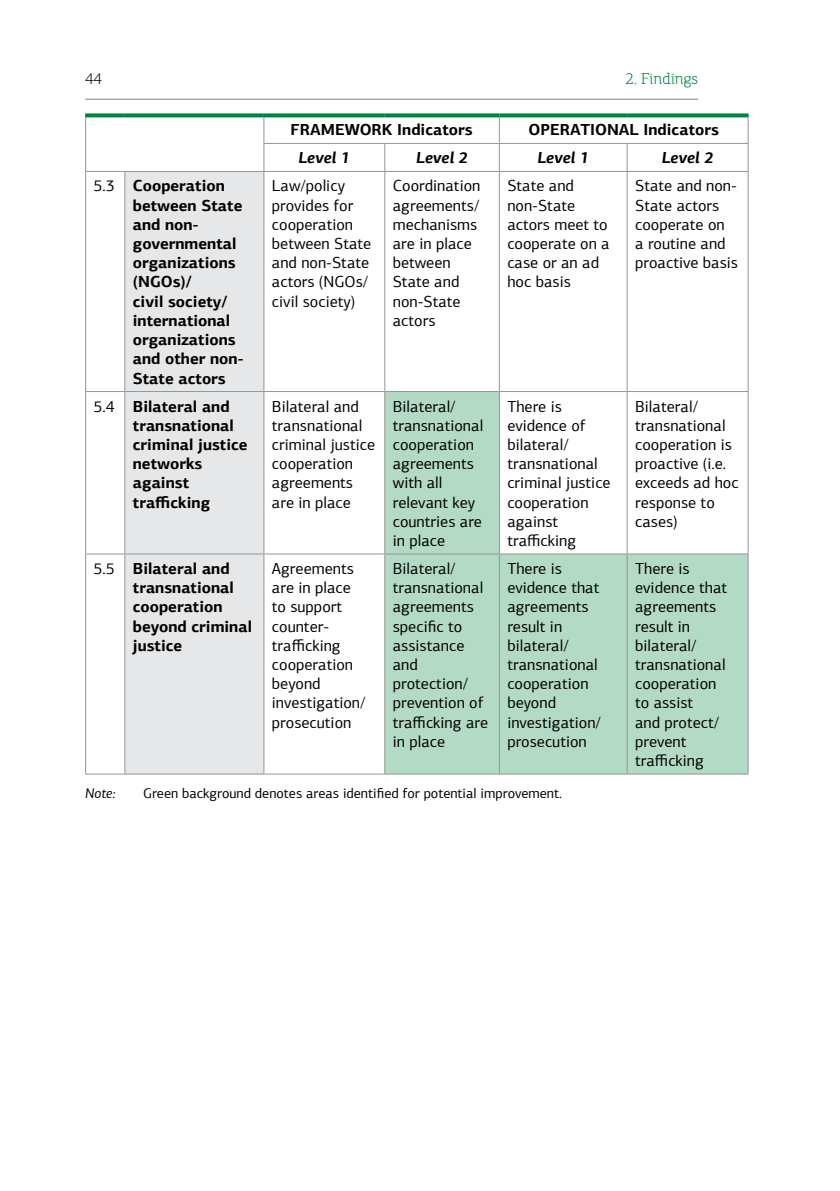
<style>
.page{position:relative;width:840px;height:1191px;background:#fff}
.page>*{position:absolute;margin:0;border:0;box-sizing:border-box;transform-origin:0 0}
.t1{font:16px/19.2px "PF Agora Sans Pro";color:#000}
.t2{font:700 16px/19.2px "PF Agora Sans Pro";color:#000}
.t3{font:italic 700 16px "PF Agora Sans Pro";color:#000}
.t4{font:300 16px "PF Agora Slab Pro";color:#00833e}
.t5{font:300 16px "PF Agora Sans Pro";color:#000}
.t6{font:14px "PF Agora Sans Pro";color:#000}
.t7{font:italic 14px "PF Agora Sans Pro";color:#000}
.s1{font-weight:400}
</style>
<div class="page">
<hr style="left:85px;top:99px;width:612px;height:1px;background:#808285">
<div style="left:125px;top:172px;width:138px;height:601px;background:#e6e7e8"></div>
<svg style="left:385px;top:392px;width:362px;height:381px;fill:#b3dac5"></svg>
<svg style="left:85px;top:117px;width:1px;height:54px"></svg>
<hr style="left:263px;top:143px;width:121px;height:1px;background:#939598">
<svg style="left:263px;top:117px;width:1px;height:54px"></svg>
<hr style="left:384px;top:143px;width:115px;height:1px;background:#939598">
<svg style="left:384px;top:144px;width:1px;height:27px"></svg>
<hr style="left:499px;top:143px;width:127px;height:1px;background:#939598">
<svg style="left:498px;top:117px;width:1px;height:54px"></svg>
<hr style="left:626px;top:143px;width:122px;height:1px;background:#939598">
<svg style="left:626px;top:144px;width:1px;height:27px"></svg>
<svg style="left:747px;top:117px;width:1px;height:54px"></svg>
<hr style="left:85px;top:172px;width:1px;height:219px;background:#939598">
<hr style="left:124px;top:172px;width:1px;height:219px;background:#939598">
<hr style="left:264px;top:171px;width:120px;height:1px;background:#939598">
<hr style="left:263px;top:172px;width:1px;height:219px;background:#939598">
<hr style="left:384px;top:171px;width:115px;height:1px;background:#939598">
<hr style="left:384px;top:172px;width:1px;height:219px;background:#939598">
<hr style="left:499px;top:171px;width:127px;height:1px;background:#939598">
<hr style="left:498px;top:172px;width:1px;height:219px;background:#939598">
<hr style="left:626px;top:171px;width:122px;height:1px;background:#939598">
<hr style="left:626px;top:172px;width:1px;height:219px;background:#939598">
<hr style="left:747px;top:172px;width:1px;height:219px;background:#939598">
<hr style="left:85px;top:391px;width:40px;height:1px;background:#939598">
<hr style="left:85px;top:392px;width:1px;height:161px;background:#939598">
<hr style="left:125px;top:391px;width:139px;height:1px;background:#939598">
<hr style="left:124px;top:392px;width:1px;height:161px;background:#939598">
<hr style="left:264px;top:391px;width:120px;height:1px;background:#939598">
<hr style="left:263px;top:392px;width:1px;height:161px;background:#939598">
<hr style="left:384px;top:391px;width:115px;height:1px;background:#939598">
<hr style="left:384px;top:392px;width:1px;height:161px;background:#939598">
<hr style="left:499px;top:391px;width:127px;height:1px;background:#939598">
<hr style="left:498px;top:392px;width:1px;height:161px;background:#939598">
<hr style="left:626px;top:391px;width:122px;height:1px;background:#939598">
<hr style="left:626px;top:392px;width:1px;height:161px;background:#939598">
<hr style="left:747px;top:392px;width:1px;height:161px;background:#939598">
<hr style="left:85px;top:553px;width:40px;height:1px;background:#939598">
<hr style="left:85px;top:554px;width:1px;height:219px;background:#939598">
<hr style="left:125px;top:553px;width:139px;height:1px;background:#939598">
<hr style="left:124px;top:554px;width:1px;height:219px;background:#939598">
<hr style="left:264px;top:553px;width:120px;height:1px;background:#939598">
<hr style="left:263px;top:554px;width:1px;height:219px;background:#939598">
<hr style="left:384px;top:553px;width:115px;height:1px;background:#939598">
<hr style="left:384px;top:554px;width:1px;height:219px;background:#939598">
<hr style="left:499px;top:553px;width:127px;height:1px;background:#939598">
<hr style="left:498px;top:554px;width:1px;height:219px;background:#939598">
<hr style="left:626px;top:553px;width:122px;height:1px;background:#939598">
<hr style="left:626px;top:554px;width:1px;height:219px;background:#939598">
<hr style="left:747px;top:554px;width:1px;height:219px;background:#939598">
<hr style="left:85px;top:773px;width:40px;height:1px;background:#939598">
<hr style="left:125px;top:773px;width:139px;height:1px;background:#939598">
<hr style="left:264px;top:773px;width:120px;height:1px;background:#939598">
<hr style="left:384px;top:773px;width:115px;height:1px;background:#939598">
<hr style="left:499px;top:773px;width:127px;height:1px;background:#939598">
<hr style="left:626px;top:773px;width:122px;height:1px;background:#939598">
<svg style="left:85px;top:113px;width:40px;height:4px"></svg>
<svg style="left:125px;top:113px;width:139px;height:4px"></svg>
<svg style="left:264px;top:113px;width:120px;height:4px"></svg>
<svg style="left:384px;top:113px;width:115px;height:4px"></svg>
<svg style="left:499px;top:113px;width:127px;height:4px"></svg>
<svg style="left:626px;top:113px;width:122px;height:4px"></svg>
<hr style="left:85px;top:171px;width:40px;height:1px;background:#939598">
<hr style="left:125px;top:171px;width:139px;height:1px;background:#939598">
<p class="t5" style="left:85px;top:69px;width:19px">44</p>
<p class="t4" style="left:625px;top:69px;width:74px">2. Findings</p>
<p class="t2" style="left:290px;top:120px;width:183px">FRAMEWORK Indicators</p>
<p class="t2" style="left:528px;top:120px;width:192px">OPERATIONAL Indicators</p>
<p class="t3" style="left:298px;top:148px;width:53px">Level 1</p>
<p class="t3" style="left:416px;top:148px;width:53px">Level 2</p>
<p class="t3" style="left:537px;top:148px;width:53px">Level 1</p>
<p class="t3" style="left:661px;top:148px;width:53px">Level 2</p>
<p class="t2" style="left:133px;top:176px;width:112px;text-indent:-39px"><span class="s1">5.3</span> Cooperation between State and non&shy;governmental organizations (NGOs)/<br>civil society/ international organizations and other non-<br>State actors</p>
<p class="t1" style="left:272px;top:176px;width:101px">Law/policy provides for cooperation between State and non-State actors (NGOs/ civil society)</p>
<p class="t1" style="left:392px;top:176px;width:89px">Coordination agreements/ mechanisms are in place between<br>State and non-State actors</p>
<p class="t1" style="left:507px;top:176px;width:104px">State and non-State actors meet to cooperate on a case or an ad hoc basis</p>
<p class="t1" style="left:634px;top:176px;width:104px">State and non-<br>State actors cooperate on<br>a routine and proactive basis</p>
<p class="t2" style="left:133px;top:396px;width:116px;text-indent:-39px"><span class="s1">5.4</span> Bilateral and transnational criminal justice networks against trafficking</p>
<p class="t1" style="left:272px;top:396px;width:105px">Bilateral and transnational criminal justice cooperation agreements are in place</p>
<p class="t1" style="left:392px;top:396px;width:92px">Bilateral/ transnational cooperation agreements with all relevant key countries are in place</p>
<p class="t1" style="left:507px;top:396px;width:105px">There is evidence of bilateral/ transnational criminal justice cooperation against trafficking</p>
<p class="t1" style="left:634px;top:396px;width:105px">Bilateral/ transnational cooperation is proactive (i.e. exceeds ad hoc response to cases)</p>
<p class="t2" style="left:133px;top:559px;width:121px;text-indent:-39px"><span class="s1">5.5</span> Bilateral and transnational cooperation beyond criminal justice</p>
<p class="t1" style="left:272px;top:559px;width:95px">Agreements are in place to support counter&shy;trafficking cooperation beyond investigation/ prosecution</p>
<p class="t1" style="left:392px;top:559px;width:97px">Bilateral/ transnational agreements specific to assistance and protection/ prevention of trafficking are in place</p>
<p class="t1" style="left:507px;top:559px;width:95px">There is evidence that agreements result in bilateral/ transnational cooperation beyond investigation/ prosecution</p>
<p class="t1" style="left:634px;top:559px;width:94px">There is evidence that agreements result in bilateral/ transnational cooperation to assist<br>and protect/ prevent trafficking</p>
<p class="t7" style="left:85px;top:784px;width:32px">Note:</p>
<p class="t6" style="left:143px;top:784px;width:420px">Green background denotes areas identified for potential improvement.</p>
</div>
